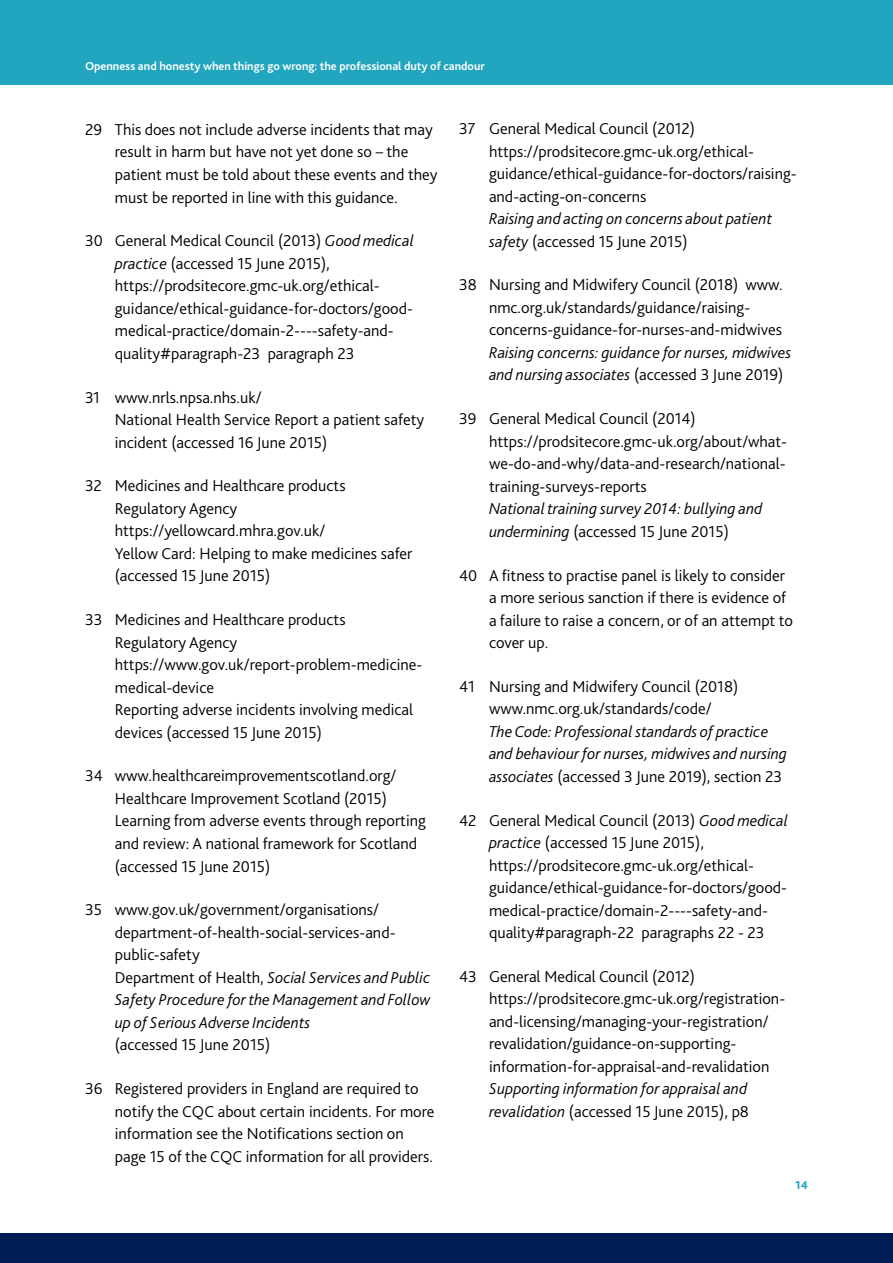
<style>
.page{position:relative;width:893px;height:1263px;background:#fff}
.page>*{position:absolute;margin:0;border:0;box-sizing:border-box;transform-origin:0 0}
.t1{font:300 16.5px/22.5px "Bliss 2";color:#000}
.t2{font:italic 300 16.5px/22.5px "Bliss 2";color:#000}
.t3{font:700 12px "Bliss 2";color:#fff}
.t4{font:800 12px "Bliss 2";color:#22a5be}
.s1{font-style:italic}
.s2{font-style:normal}
</style>
<div class="page">
<div style="left:0;top:0;width:893px;height:85px;background:#22a5be"></div>
<div style="left:0;top:1233px;width:893px;height:30px;background:#001c54"></div>
<p class="t3" style="left:85px;top:59px;width:401px">Openness and honesty when things go wrong: the professional duty of candour</p>
<p class="t1" style="left:115px;top:118px;width:324px;text-indent:-30px">29 This does not include adverse incidents that may result in harm but have not yet done so – the patient must be told about these events and they must be reported in line with this guidance.</p>
<p class="t1" style="left:115px;top:229px;width:301px;text-indent:-30px">30 General Medical Council (2013) <span class="s1">Good medical practice</span> (accessed 15 June 2015), https://prodsitecore.gmc-uk.org/ethical&shy;guidance/ethical-guidance-for-doctors/good&shy;medical-practice/domain-2----safety-and&shy;quality#paragraph-23 paragraph 23</p>
<p class="t1" style="left:115px;top:385px;width:311px;text-indent:-30px">31 www.nrls.npsa.nhs.uk/<br>National Health Service Report a patient safety incident (accessed 16 June 2015)</p>
<p class="t1" style="left:115px;top:474px;width:299px;text-indent:-30px">32 Medicines and Healthcare products<br>Regulatory Agency https://yellowcard.mhra.gov.uk/<br>Yellow Card: Helping to make medicines safer (accessed 15 June 2015)</p>
<p class="t1" style="left:115px;top:608px;width:309px;text-indent:-30px">33 Medicines and Healthcare products<br>Regulatory Agency https://www.gov.uk/report-problem-medicine&shy;medical-device<br>Reporting adverse incidents involving medical devices (accessed 15 June 2015)</p>
<p class="t1" style="left:115px;top:764px;width:313px;text-indent:-30px">34 www.healthcareimprovementscotland.org/ Healthcare Improvement Scotland (2015)<br>Learning from adverse events through reporting and review: A national framework for Scotland (accessed 15 June 2015)</p>
<p class="t1" style="left:115px;top:898px;width:317px;text-indent:-30px">35 www.gov.uk/government/organisations/ department-of-health-social-services-and&shy;public-safety<br>Department of Health, <span class="s1">Social Services and Public Safety Procedure for the Management and Follow up of Serious Adverse Incidents</span></p>
<p class="t1" style="left:115px;top:1033px;width:157px">(accessed 15 June 2015)</p>
<p class="t1" style="left:115px;top:1077px;width:321px;text-indent:-30px">36 Registered providers in England are required to notify the CQC about certain incidents. For more information see the Notifications section on page 15 of the CQC information for all providers.</p>
<p class="t1" style="left:489px;top:117px;width:309px;text-indent:-30px">37 General Medical Council (2012) https://prodsitecore.gmc-uk.org/ethical&shy;guidance/ethical-guidance-for-doctors/raising&shy;and-acting-on-concerns</p>
<p class="t2" style="left:489px;top:207px;width:285px">Raising and acting on concerns about patient safety <span class="s2">(accessed 15 June 2015)</span></p>
<p class="t1" style="left:489px;top:273px;width:295px;text-indent:-30px">38 Nursing and Midwifery Council (2018) www. nmc.org.uk/standards/guidance/raising&shy;concerns-guidance-for-nurses-and-midwives</p>
<p class="t2" style="left:489px;top:341px;width:304px">Raising concerns: guidance for nurses, midwives and nursing associates <span class="s2">(accessed 3 June 2019)</span></p>
<p class="t1" style="left:489px;top:407px;width:299px;text-indent:-30px">39 General Medical Council (2014) https://prodsitecore.gmc-uk.org/about/what&shy;we-do-and-why/data-and-research/national&shy;training-surveys-reports</p>
<p class="t2" style="left:489px;top:497px;width:275px">National training survey 2014: bullying and undermining <span class="s2">(accessed 15 June 2015)</span></p>
<p class="t1" style="left:489px;top:563px;width:305px;text-indent:-30px">40 A fitness to practise panel is likely to consider a more serious sanction if there is evidence of a failure to raise a concern, or of an attempt to cover up.</p>
<p class="t1" style="left:459px;top:675px;width:280px;text-align:center">41 Nursing and Midwifery Council (2018) www.nmc.org.uk/standards/code/</p>
<p class="t2" style="left:489px;top:720px;width:300px">The Code: Professional standards of practice and behaviour for nurses, midwives and nursing associates <span class="s2">(accessed 3 June 2019), section 23</span></p>
<p class="t1" style="left:489px;top:808px;width:301px;text-indent:-30px">42 General Medical Council (2013) <span class="s1">Good medical practice</span> (accessed 15 June 2015), https://prodsitecore.gmc-uk.org/ethical&shy;guidance/ethical-guidance-for-doctors/good&shy;medical-practice/domain-2----safety-and&shy;quality#paragraph-22 paragraphs 22 - 23</p>
<p class="t1" style="left:489px;top:965px;width:298px;text-indent:-30px">43 General Medical Council (2012) https://prodsitecore.gmc-uk.org/registration&shy;and-licensing/managing-your-registration/ revalidation/guidance-on-supporting&shy;information-for-appraisal-and-revalidation</p>
<p class="t2" style="left:489px;top:1077px;width:261px">Supporting information for appraisal and revalidation <span class="s2">(accessed 15 June 2015), p8</span></p>
<p class="t4" style="left:795px;top:1177px;width:14px">14</p>
</div>
